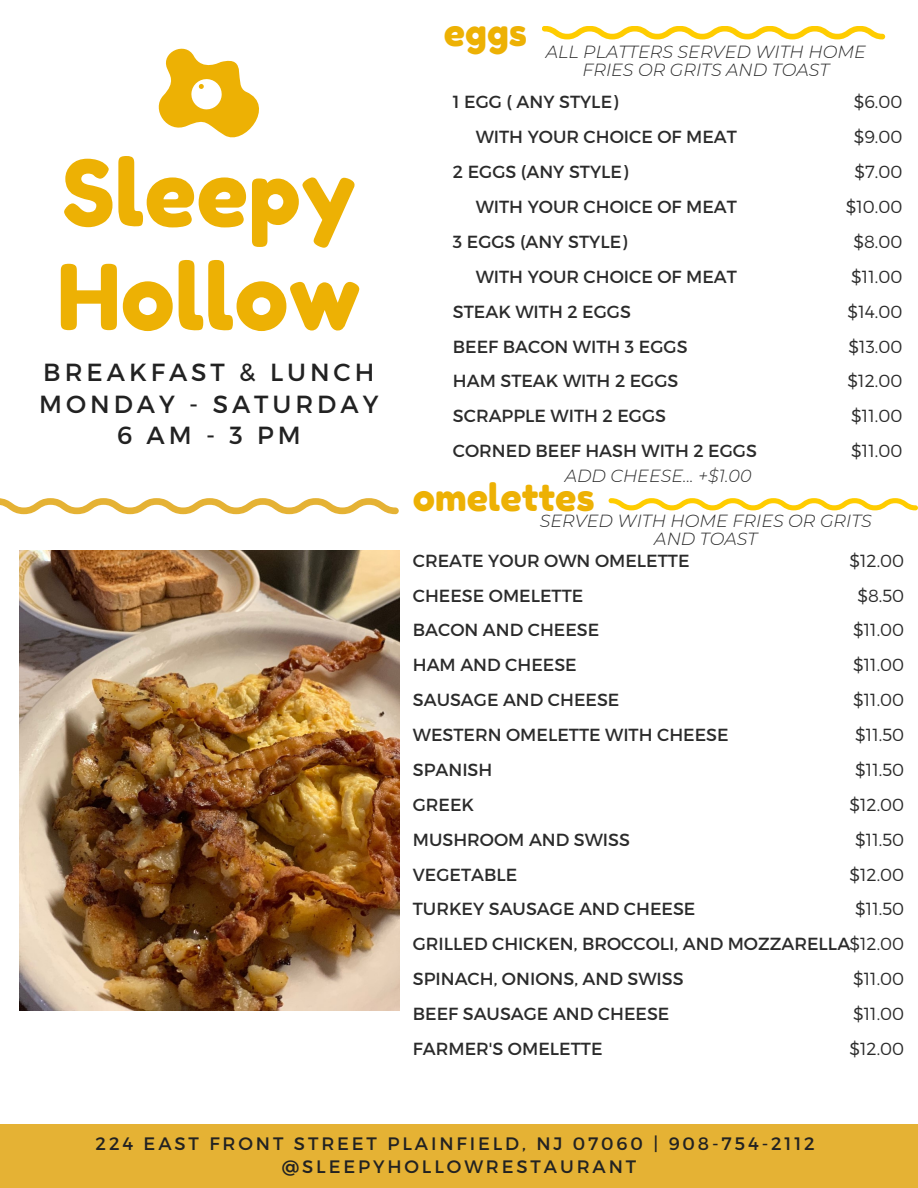
<style>
.page{position:relative;width:918px;height:1188px;background:#e5b234}
.page>*{position:absolute;margin:0;border:0;box-sizing:border-box;transform-origin:0 0}
.t1{font:90.75px/103.9px "Fredoka One";color:#edb104}
.t2{font:37.2px "Fredoka One";color:#edb104}
.t3{font:24.75px/31.3px "Montserrat";letter-spacing:.16em;color:#222;text-align:center}
.t4{font:18px/22.5px "Montserrat";letter-spacing:.16em;color:#222;text-align:center}
.t5{font:17.55px "Montserrat";color:#2b2b2b}
.t6{font:300 17.55px "Montserrat";color:#2b2b2b}
.t7{font:italic 300 17.55px/18px "Montserrat";color:#2b2b2b;text-align:center}
.s1{font-weight:300}
</style>
<div class="page">
<div style="left:0;top:0;width:918px;height:1124px;background:#fff"></div>
<svg style="left:158px;top:48px;width:101px;height:90px"></svg>
<svg style="left:0;top:498px;width:399px;height:16px"></svg>
<svg style="left:609px;top:498px;width:309px;height:12px"></svg>
<svg style="left:542px;top:26px;width:343px;height:13px"></svg>
<img style="left:19px;top:550px;width:380px;height:460px">
<h2 class="t1" style="left:57px;top:141px;width:305px">Sleepy<br>Hollow</h2>
<p class="t3" style="left:39px;top:356px;width:341px">BREAKFAST &amp; LUNCH<br>MONDAY - SATURDAY<br>6AM-3PM</p>
<p class="t2" style="left:444px;top:9px;width:85px">eggs</p>
<p class="t7" style="left:546px;top:43px;width:321px">ALL PLATTERS SERVED WITH HOME<br>FRIES OR GRITS AND TOAST</p>
<p class="t5" style="left:453px;top:91px;width:167px">1 EGG ( ANY STYLE)</p>
<p class="t5" style="left:476px;top:126px;width:263px">WITH YOUR CHOICE OF MEAT</p>
<p class="t5" style="left:453px;top:161px;width:177px">2 EGGS (ANY STYLE)</p>
<p class="t5" style="left:476px;top:195px;width:263px">WITH YOUR CHOICE OF MEAT</p>
<p class="t5" style="left:453px;top:230px;width:176px">3 EGGS (ANY STYLE)</p>
<p class="t5" style="left:476px;top:265px;width:263px">WITH YOUR CHOICE OF MEAT</p>
<p class="t5" style="left:453px;top:300px;width:180px">STEAK WITH 2 EGGS</p>
<p class="t5" style="left:453px;top:335px;width:236px">BEEF BACON WITH 3 EGGS</p>
<p class="t5" style="left:453px;top:370px;width:227px">HAM STEAK WITH 2 EGGS</p>
<p class="t5" style="left:453px;top:405px;width:215px">SCRAPPLE WITH 2 EGGS</p>
<p class="t5" style="left:453px;top:440px;width:306px">CORNED BEEF HASH WITH 2 EGGS</p>
<p class="t7" style="left:565px;top:466px;width:188px">ADD CHEESE... +$1.00</p>
<p class="t2" style="left:413px;top:475px;width:183px">omelettes</p>
<p class="t6" style="left:854px;top:91px;width:50px">$6.00</p>
<p class="t6" style="left:854px;top:126px;width:50px">$9.00</p>
<p class="t6" style="left:855px;top:161px;width:49px">$7.00</p>
<p class="t6" style="left:846px;top:195px;width:58px">$10.00</p>
<p class="t6" style="left:853px;top:230px;width:50px">$8.00</p>
<p class="t6" style="left:851px;top:265px;width:53px">$11.00</p>
<p class="t6" style="left:848px;top:300px;width:56px">$14.00</p>
<p class="t6" style="left:849px;top:335px;width:55px">$13.00</p>
<p class="t6" style="left:848px;top:370px;width:56px">$12.00</p>
<p class="t6" style="left:851px;top:405px;width:53px">$11.00</p>
<p class="t6" style="left:851px;top:440px;width:53px">$11.00</p>
<p class="t7" style="left:540px;top:511px;width:334px">SERVED WITH HOME FRIES OR GRITS<br>AND TOAST</p>
<p class="t6" style="left:849px;top:549px;width:56px">$12.00</p>
<p class="t6" style="left:857px;top:584px;width:48px">$8.50</p>
<p class="t6" style="left:853px;top:619px;width:53px">$11.00</p>
<p class="t6" style="left:853px;top:654px;width:53px">$11.00</p>
<p class="t6" style="left:853px;top:689px;width:53px">$11.00</p>
<p class="t6" style="left:855px;top:723px;width:51px">$11.50</p>
<p class="t6" style="left:855px;top:758px;width:51px">$11.50</p>
<p class="t6" style="left:849px;top:793px;width:56px">$12.00</p>
<p class="t6" style="left:855px;top:828px;width:51px">$11.50</p>
<p class="t6" style="left:849px;top:863px;width:56px">$12.00</p>
<p class="t6" style="left:855px;top:898px;width:51px">$11.50</p>
<p class="t5" style="left:413px;top:549px;width:278px">CREATE YOUR OWN OMELETTE</p>
<h1 class="t5" style="left:413px;top:584px;width:172px">CHEESE OMELETTE</h1>
<h3 class="t5" style="left:413px;top:619px;width:188px">BACON AND CHEESE</h3>
<h2 class="t5" style="left:413px;top:654px;width:165px">HAM AND CHEESE</h2>
<p class="t5" style="left:413px;top:689px;width:208px">SAUSAGE AND CHEESE</p>
<p class="t5" style="left:413px;top:723px;width:317px">WESTERN OMELETTE WITH CHEESE</p>
<p class="t5" style="left:413px;top:758px;width:81px">SPANISH</p>
<p class="t5" style="left:413px;top:793px;width:63px">GREEK</p>
<p class="t5" style="left:413px;top:828px;width:219px">MUSHROOM AND SWISS</p>
<p class="t5" style="left:413px;top:863px;width:106px">VEGETABLE</p>
<p class="t5" style="left:413px;top:898px;width:284px">TURKEY SAUSAGE AND CHEESE</p>
<p class="t5" style="left:413px;top:933px;width:493px">GRILLED CHICKEN, BROCCOLI, AND MOZZARELLA<span class="s1">$12.00</span></p>
<p class="t5" style="left:413px;top:968px;width:272px">SPINACH, ONIONS, AND SWISS</p>
<p class="t5" style="left:413px;top:1002px;width:258px">BEEF SAUSAGE AND CHEESE</p>
<p class="t5" style="left:413px;top:1037px;width:191px">FARMER'S OMELETTE</p>
<p class="t6" style="left:853px;top:968px;width:53px">$11.00</p>
<p class="t6" style="left:853px;top:1002px;width:53px">$11.00</p>
<p class="t6" style="left:849px;top:1037px;width:56px">$12.00</p>
<p class="t4" style="left:96px;top:1131px;width:721px">224 EAST FRONT STREET PLAINFIELD, NJ 07060 | 908-754-2112 @SLEEPYHOLLOWRESTAURANT</p>
</div>
